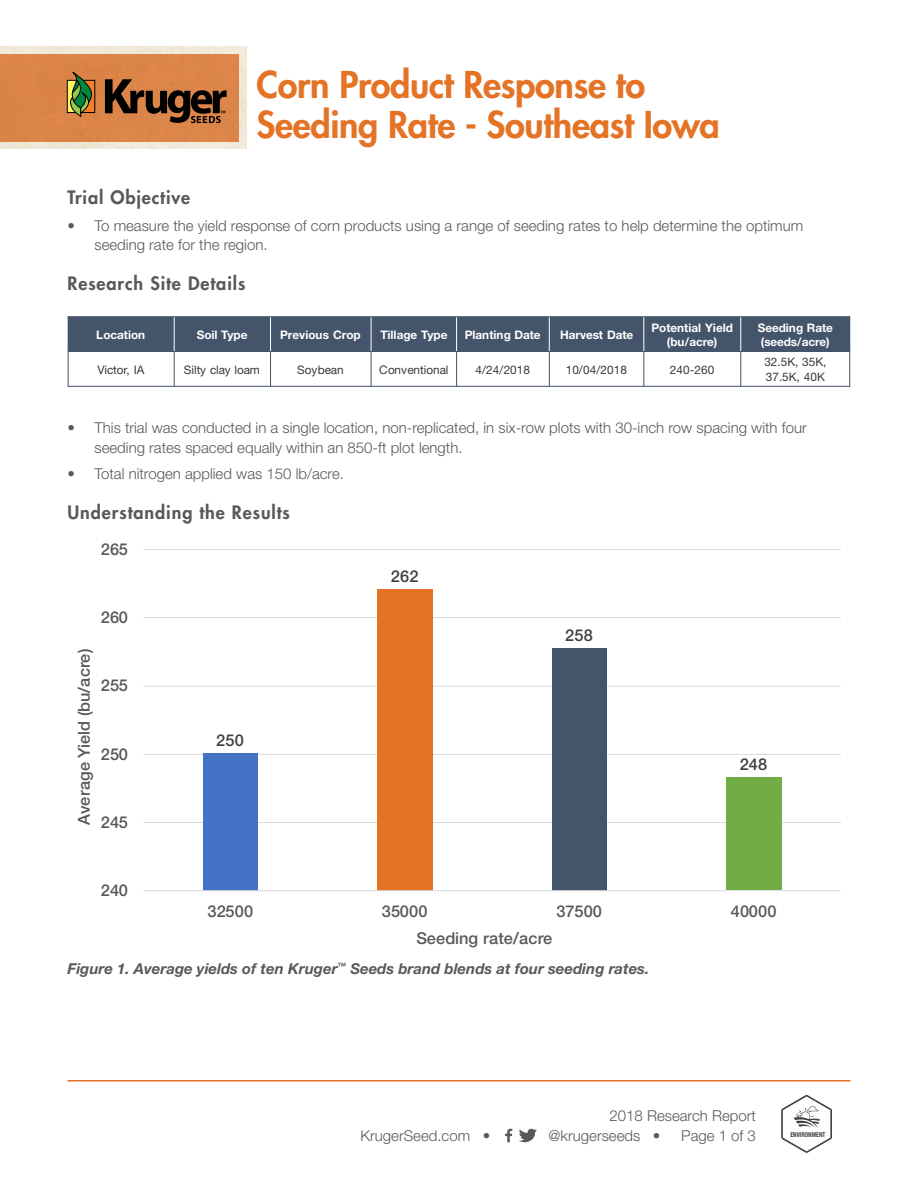
<style>
.page{position:relative;width:918px;height:1188px;background:#fff}
.page>*{position:absolute;margin:0;border:0;box-sizing:border-box;transform-origin:0 0}
.t1{font:800 36px/39.6px "Futura";letter-spacing:-.01em;color:#e57326}
.t2{font:800 18px "Futura";letter-spacing:.05em;color:#58595b}
.t3{font:500 16.35px "Helvetica Neue LT Std";letter-spacing:.01em;color:#595959}
.t4{font:500 16.35px "Helvetica Neue LT Std";letter-spacing:.01em;color:#404040}
.t5{font:300 15px/19.5px "Helvetica Neue";color:#58595b}
.t6{font:italic 700 15px "Helvetica Neue";color:#58595b}
.t7{font:700 11.85px/14.4px "Helvetica Neue LT Std";color:#fff;text-align:center}
.t8{font:11.85px/14.4px "Helvetica Neue LT Std";letter-spacing:.01em;color:#3b3838}
.t9{font:700 condensed 6.75px "Helvetica Neue LT Std";color:#414042;scale:.91 1}
</style>
<div class="page">
<img style="left:0;top:46px;width:246px;height:103px">
<div style="left:0;top:54px;width:239px;height:87px;background:#dc8549"></div>
<svg style="left:105px;top:79px;width:122px;height:44px"></svg>
<div style="left:67px;top:80px;width:14px;height:33px;background:#fff45f"></div>
<div style="left:67px;top:80px;width:28px;height:33px;border:1px solid #000"></div>
<svg style="left:70px;top:72px;width:24px;height:45px"></svg>
<hr style="left:68px;top:1080px;width:782px;height:2px;background:#e57326">
<svg style="left:505px;top:1129px;width:7px;height:13px"></svg>
<svg style="left:519px;top:1128px;width:18px;height:15px"></svg>
<div style="left:68px;top:317px;width:106px;height:34px;background:#44546a"></div>
<div style="left:174px;top:317px;width:97px;height:34px;background:#44546a"></div>
<div style="left:271px;top:317px;width:100px;height:34px;background:#44546a"></div>
<div style="left:371px;top:317px;width:86px;height:34px;background:#44546a"></div>
<div style="left:457px;top:317px;width:92px;height:34px;background:#44546a"></div>
<div style="left:549px;top:317px;width:95px;height:34px;background:#44546a"></div>
<div style="left:644px;top:317px;width:97px;height:34px;background:#44546a"></div>
<div style="left:741px;top:317px;width:109px;height:34px;background:#44546a"></div>
<hr style="left:174px;top:316px;width:1px;height:35px;background:#fff">
<hr style="left:174px;top:351px;width:1px;height:36px;background:#44546a">
<hr style="left:270px;top:316px;width:1px;height:35px;background:#fff">
<hr style="left:270px;top:351px;width:1px;height:36px;background:#44546a">
<hr style="left:371px;top:316px;width:1px;height:35px;background:#fff">
<hr style="left:371px;top:351px;width:1px;height:36px;background:#44546a">
<hr style="left:456px;top:316px;width:1px;height:35px;background:#fff">
<hr style="left:456px;top:351px;width:1px;height:36px;background:#44546a">
<hr style="left:549px;top:316px;width:1px;height:35px;background:#fff">
<hr style="left:549px;top:351px;width:1px;height:36px;background:#44546a">
<hr style="left:643px;top:316px;width:1px;height:35px;background:#fff">
<hr style="left:643px;top:351px;width:1px;height:36px;background:#44546a">
<hr style="left:740px;top:316px;width:1px;height:35px;background:#fff">
<hr style="left:740px;top:351px;width:1px;height:36px;background:#44546a">
<hr style="left:68px;top:351px;width:782px;height:1px;background:#44546a">
<hr style="left:68px;top:316px;width:1px;height:71px;background:#44546a">
<hr style="left:849px;top:316px;width:1px;height:71px;background:#44546a">
<hr style="left:68px;top:316px;width:782px;height:1px;background:#44546a">
<hr style="left:68px;top:386px;width:782px;height:1px;background:#44546a">
<hr style="left:143px;top:822px;width:698px;height:1px;background:#d9d9d9">
<hr style="left:143px;top:754px;width:698px;height:1px;background:#d9d9d9">
<hr style="left:143px;top:686px;width:698px;height:1px;background:#d9d9d9">
<hr style="left:143px;top:617px;width:698px;height:1px;background:#d9d9d9">
<hr style="left:143px;top:549px;width:698px;height:1px;background:#d9d9d9">
<div style="left:377px;top:589px;width:55px;height:301px;background:#e57325"></div>
<div style="left:552px;top:648px;width:54px;height:242px;background:#44546a"></div>
<div style="left:726px;top:778px;width:55px;height:112px;background:#70ad47"></div>
<div style="left:203px;top:753px;width:55px;height:137px;background:#4472c4"></div>
<hr style="left:143px;top:890px;width:698px;height:1px;background:#d9d9d9">
<svg style="left:781px;top:1095px;width:51px;height:58px"></svg>
<h1 class="t1" style="left:256px;top:65px;width:465px">Corn Product Response to<br>Seeding Rate - Southeast Iowa</h1>
<p class="t2" style="left:68px;top:186px;width:124px">Trial Objective</p>
<p class="t5" style="left:94px;top:215px;width:710px;text-indent:-27px">• To measure the yield response of corn products using a range of seeding rates to help determine the optimum seeding rate for the region.</p>
<p class="t2" style="left:68px;top:271px;width:179px">Research Site Details</p>
<p class="t7" style="left:96px;top:327px;width:50px">Location</p>
<p class="t7" style="left:197px;top:327px;width:52px">Soil Type</p>
<p class="t7" style="left:280px;top:327px;width:82px">Previous Crop</p>
<p class="t7" style="left:380px;top:327px;width:69px">Tillage Type</p>
<p class="t7" style="left:465px;top:327px;width:77px">Planting Date</p>
<p class="t7" style="left:560px;top:327px;width:75px">Harvest Date</p>
<p class="t7" style="left:652px;top:320px;width:83px">Potential Yield (bu/acre)</p>
<p class="t7" style="left:758px;top:320px;width:77px;text-align:left">Seeding Rate (seeds/acre)</p>
<p class="t8" style="left:97px;top:362px;width:49px">Victor, IA</p>
<p class="t8" style="left:184px;top:362px;width:78px">Silty clay loam</p>
<p class="t8" style="left:297px;top:362px;width:48px">Soybean</p>
<p class="t8" style="left:379px;top:362px;width:71px">Conventional</p>
<p class="t8" style="left:476px;top:362px;width:56px">4/24/2018</p>
<p class="t8" style="left:566px;top:362px;width:63px">10/04/2018</p>
<p class="t8" style="left:670px;top:362px;width:46px">240-260</p>
<p class="t8" style="left:764px;top:355px;width:64px">32.5K, 35K,<br>37.5K, 40K</p>
<p class="t5" style="left:94px;top:418px;width:714px;text-indent:-27px">• This trial was conducted in a single location, non-replicated, in six-row plots with 30-inch row spacing with four seeding rates spaced equally within an 850-ft plot length.</p>
<p class="t5" style="left:68px;top:464px;width:278px">• Total nitrogen applied was 150 lb/acre.</p>
<p class="t2" style="left:68px;top:500px;width:224px">Understanding the Results</p>
<p class="t3" style="left:101px;top:540px;width:29px">265</p>
<p class="t3" style="left:101px;top:608px;width:29px">260</p>
<p class="t3" style="left:74px;top:825px;width:177px;rotate:-90deg">Average Yield (bu/acre)</p>
<p class="t3" style="left:101px;top:676px;width:29px">255</p>
<p class="t3" style="left:101px;top:744px;width:29px">250</p>
<p class="t3" style="left:101px;top:812px;width:29px">245</p>
<p class="t3" style="left:101px;top:880px;width:29px">240</p>
<p class="t4" style="left:216px;top:730px;width:29px">250</p>
<p class="t4" style="left:391px;top:566px;width:29px">262</p>
<p class="t4" style="left:565px;top:625px;width:29px">258</p>
<p class="t4" style="left:740px;top:754px;width:29px">248</p>
<p class="t3" style="left:207px;top:901px;width:47px">32500</p>
<p class="t3" style="left:382px;top:901px;width:47px">35000</p>
<p class="t3" style="left:556px;top:901px;width:47px">37500</p>
<p class="t3" style="left:731px;top:901px;width:47px">40000</p>
<p class="t3" style="left:417px;top:928px;width:137px">Seeding rate/acre</p>
<p class="t6" style="left:68px;top:960px;width:583px">Figure 1. Average yields of ten Kruger<sup>™</sup> Seeds brand blends at four seeding rates.</p>
<p class="t5" style="left:610px;top:1105px;width:148px">2018 Research Report</p>
<p class="t5" style="left:360px;top:1125px;width:131px">KrugerSeed.com •</p>
<p class="t5" style="left:549px;top:1125px;width:113px">@krugerseeds •</p>
<p class="t5" style="left:681px;top:1125px;width:76px">Page 1 of 3</p>
<p class="t9" style="left:788px;top:1130px;width:43px">WEED CONTROL</p>
<p class="t9" style="left:790px;top:1130px;width:40px">ENVIRONMENT</p>
</div>
